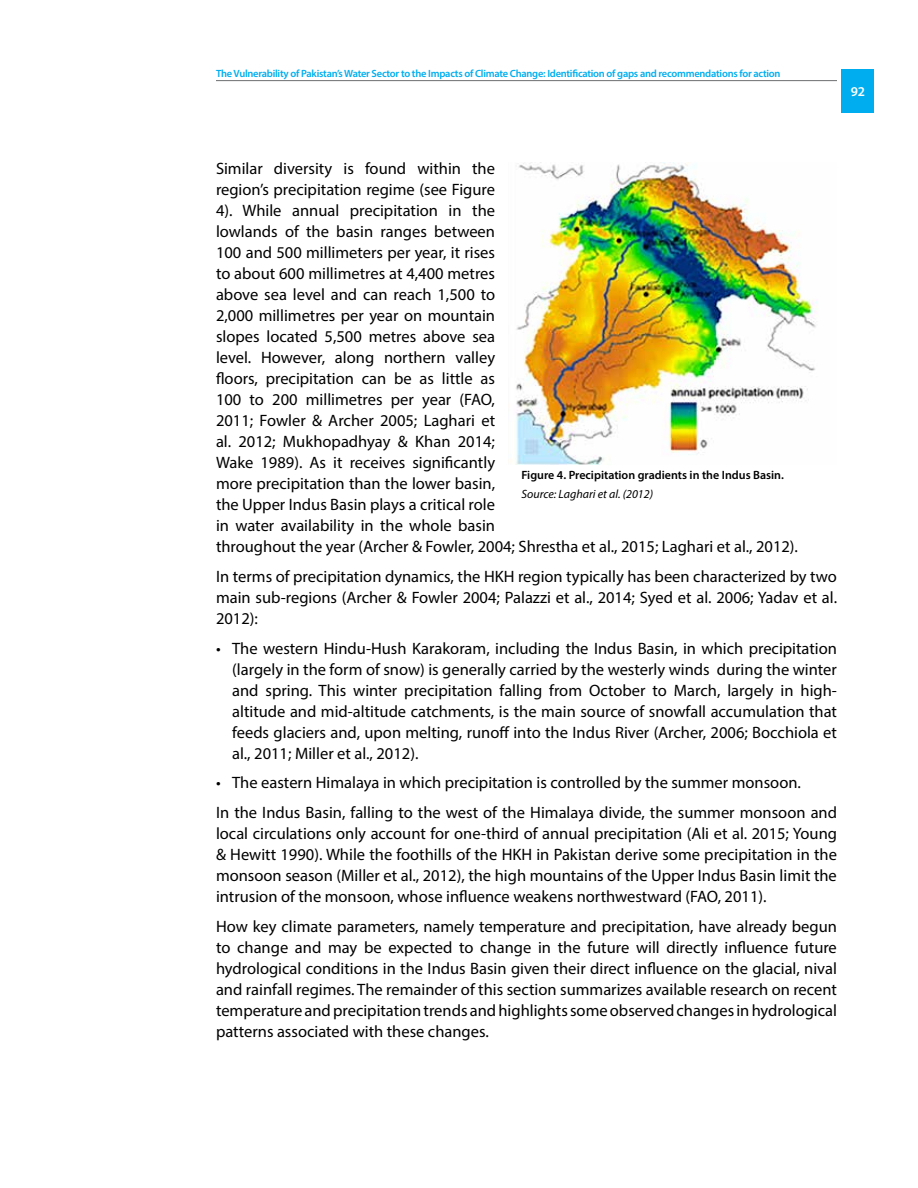
<style>
.page{position:relative;width:918px;height:1188px;background:#fff}
.page>*{position:absolute;margin:0;border:0;box-sizing:border-box;transform-origin:0 0}
.t1{font:16.5px/21px "Myriad Pro";color:#000;text-align:justify}
.t2{font:600 13.5px "Myriad Pro";color:#fff}
.t3{font:600 12px "Myriad Pro";color:#000}
.t4{font:italic 12px "Myriad Pro";color:#000}
.t5{font:600 10.5px "Myriad Pro";letter-spacing:-.025em;color:#00aeef}
</style>
<div class="page">
<hr style="left:216px;top:80px;width:621px;height:1px;background:#6d6e71">
<div style="left:842px;top:69px;width:32px;height:44px;background:#00aeef"></div>
<img style="left:511px;top:162px;width:307px;height:302px">
<p class="t5" style="left:216px;top:67px;width:566px">The Vulnerability of Pakistan’s Water Sector to the Impacts of Climate Change: Identification of gaps and recommendations for action</p>
<p class="t2" style="left:851px;top:83px;width:16px">92</p>
<p class="t1" style="left:216px;top:158px;width:584px;text-align:left">Similar diversity is found within the<br>region’s precipitation regime (see Figure<br>4). While annual precipitation in the<br>lowlands of the basin ranges between<br>100 and 500 millimeters per year, it rises<br>to about 600 millimetres at 4,400 metres<br>above sea level and can reach 1,500 to<br>2,000 millimetres per year on mountain<br>slopes located 5,500 metres above sea<br>level. However, along northern valley<br>floors, precipitation can be as little as<br>100 to 200 millimetres per year (FAO,<br>2011; Fowler &amp; Archer 2005; Laghari et<br>al. 2012; Mukhopadhyay &amp; Khan 2014;<br>Wake 1989). As it receives significantly<br>more precipitation than the lower basin,<br>the Upper Indus Basin plays a critical role<br>in water availability in the whole basin<br>throughout the year (Archer &amp; Fowler, 2004; Shrestha et al., 2015; Laghari et al., 2012).</p>
<p class="t1" style="left:216px;top:566px;width:623px">In terms of precipitation dynamics, the HKH region typically has been characterized by two main sub-regions (Archer &amp; Fowler 2004; Palazzi et al., 2014; Syed et al. 2006; Yadav et al.<br>2012):</p>
<p class="t1" style="left:232px;top:637px;width:606px;text-indent:-16px">• The western Hindu-Hush Karakoram, including the Indus Basin, in which precipitation (largely in the form of snow) is generally carried by the westerly winds during the winter and spring. This winter precipitation falling from October to March, largely in high&shy;altitude and mid-altitude catchments, is the main source of snowfall accumulation that feeds glaciers and, upon melting, runoff into the Indus River (Archer, 2006; Bocchiola et al., 2011; Miller et al., 2012).</p>
<p class="t1" style="left:216px;top:768px;width:623px;line-height:29.7px">• The eastern Himalaya in which precipitation is controlled by the summer monsoon.<br>In the Indus Basin, falling to the west of the Himalaya divide, the summer monsoon and</p>
<p class="t1" style="left:216px;top:823px;width:623px">local circulations only account for one-third of annual precipitation (Ali et al. 2015; Young &amp; Hewitt 1990). While the foothills of the HKH in Pakistan derive some precipitation in the monsoon season (Miller et al., 2012), the high mountains of the Upper Indus Basin limit the intrusion of the monsoon, whose influence weakens northwestward (FAO, 2011).</p>
<p class="t1" style="left:216px;top:915px;width:623px">How key climate parameters, namely temperature and precipitation, have already begun to change and may be expected to change in the future will directly influence future hydrological conditions in the Indus Basin given their direct influence on the glacial, nival and rainfall regimes. The remainder of this section summarizes available research on recent temperature and precipitation trends and highlights some observed changes in hydrological patterns associated with these changes.</p>
<p class="t3" style="left:521px;top:467px;width:264px">Figure 4. Precipitation gradients in the Indus Basin.</p>
<p class="t4" style="left:521px;top:486px;width:133px">Source: Laghari et al. (2012)</p>
</div>
